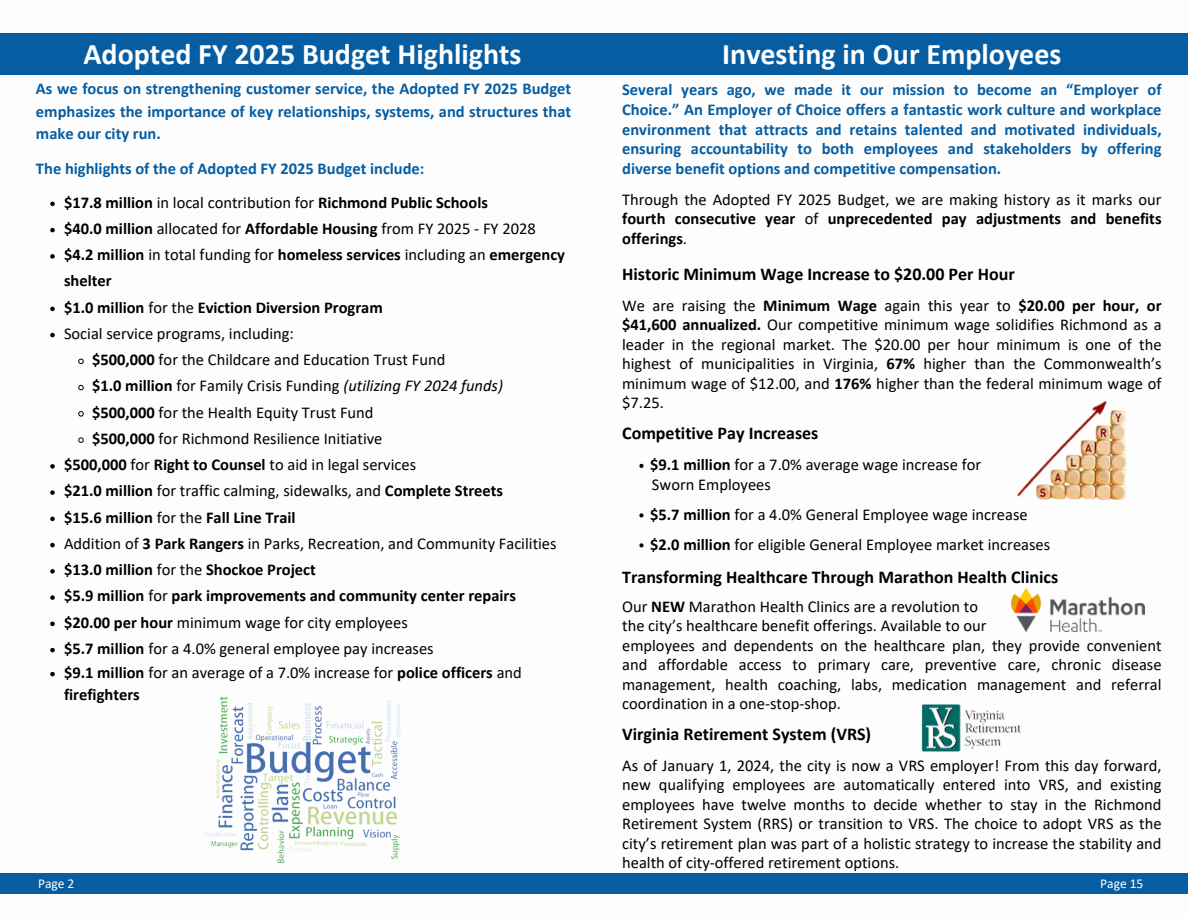
<style>
.page{position:relative;width:1188px;height:918px;background:#fff}
.page>*{position:absolute;margin:0;border:0;box-sizing:border-box;transform-origin:0 0}
.t1{font:700 30px "Calibri";color:#fff}
.t2{font:700 18px "Calibri";color:#000}
.t3{font:16.5px/19.5px "Calibri";color:#000;text-align:justify}
.t4{font:700 16.5px/19.5px "Calibri";color:#000}
.t5{font:700 16.5px/20px "Calibri";color:#065da2;text-align:justify}
.t6{font:13.5px "Calibri";color:#fff}
.s1{font-weight:400}
.s2{font-weight:700}
.s3{font-style:italic}
</style>
<div class="page">
<svg style="left:639px;top:464px;width:5px;height:4px"></svg>
<svg style="left:639px;top:513px;width:5px;height:4px"></svg>
<svg style="left:639px;top:543px;width:5px;height:4px"></svg>
<div style="left:0;top:33px;width:1188px;height:42px;background:#065da2"></div>
<div style="left:0;top:874px;width:1188px;height:20px;background:#065da2"></div>
<svg style="left:50px;top:202px;width:5px;height:4px"></svg>
<svg style="left:50px;top:228px;width:5px;height:4px"></svg>
<svg style="left:50px;top:254px;width:5px;height:5px"></svg>
<svg style="left:50px;top:307px;width:5px;height:4px"></svg>
<svg style="left:50px;top:333px;width:5px;height:4px"></svg>
<svg style="left:78px;top:358px;width:6px;height:7px"></svg>
<svg style="left:78px;top:384px;width:6px;height:7px"></svg>
<svg style="left:78px;top:411px;width:6px;height:6px"></svg>
<svg style="left:78px;top:437px;width:6px;height:6px"></svg>
<svg style="left:50px;top:464px;width:5px;height:5px"></svg>
<svg style="left:50px;top:490px;width:5px;height:5px"></svg>
<svg style="left:50px;top:517px;width:5px;height:4px"></svg>
<svg style="left:50px;top:543px;width:5px;height:4px"></svg>
<svg style="left:50px;top:569px;width:5px;height:5px"></svg>
<svg style="left:50px;top:595px;width:5px;height:5px"></svg>
<svg style="left:50px;top:622px;width:5px;height:4px"></svg>
<svg style="left:50px;top:648px;width:5px;height:4px"></svg>
<svg style="left:50px;top:672px;width:5px;height:4px"></svg>
<img style="left:204px;top:696px;width:197px;height:167px">
<img style="left:921px;top:704px;width:100px;height:48px">
<img style="left:1012px;top:588px;width:133px;height:43px">
<img style="left:1017px;top:401px;width:110px;height:100px">
<p class="t1" style="left:83px;top:42px;width:439px">Adopted FY 2025 Budget Highlights</p>
<p class="t5" style="left:36px;top:79px;width:537px;line-height:22.5px">As we focus on strengthening customer service, the Adopted FY 2025 Budget emphasizes the importance of key relationships, systems, and structures that make our city run.</p>
<p class="t5" style="left:36px;top:160px;width:390px">The highlights of the of Adopted FY 2025 Budget include:</p>
<p class="t4" style="left:64px;top:194px;width:425px">$17.8 million <span class="s1">in local contribution for</span> Richmond Public Schools</p>
<p class="t4" style="left:64px;top:220px;width:473px">$40.0 million <span class="s1">allocated for</span> Affordable Housing <span class="s1">from FY 2025 - FY 2028</span></p>
<p class="t4" style="left:64px;top:243px;width:503px;line-height:26.2px">$4.2 million <span class="s1">in total funding for</span> homeless services <span class="s1">including an</span> emergency shelter</p>
<p class="t4" style="left:64px;top:299px;width:320px">$1.0 million <span class="s1">for the</span> Eviction Diversion Program</p>
<p class="t3" style="left:64px;top:325px;width:231px">Social service programs, including:</p>
<p class="t3" style="left:92px;top:351px;width:355px"><span class="s2">$500,000</span> for the Childcare and Education Trust Fund</p>
<p class="t3" style="left:92px;top:377px;width:412px"><span class="s2">$1.0 million</span> for Family Crisis Funding <span class="s3">(utilizing FY 2024 funds)</span></p>
<h2 class="t3" style="left:92px;top:404px;width:283px"><span class="s2">$500,000</span> for the Health Equity Trust Fund</h2>
<h3 class="t3" style="left:92px;top:430px;width:292px"><span class="s2">$500,000</span> for Richmond Resilience Initiative</h3>
<h2 class="t3" style="left:64px;top:456px;width:354px"><span class="s2">$500,000</span> for <span class="s2">Right to Counsel</span> to aid in legal services</h2>
<h3 class="t3" style="left:64px;top:482px;width:441px"><span class="s2">$21.0 million</span> for traffic calming, sidewalks, and <span class="s2">Complete Streets</span></h3>
<h2 class="t4" style="left:64px;top:509px;width:233px">$15.6 million <span class="s1">for the</span> Fall Line Trail</h2>
<p class="t3" style="left:64px;top:535px;width:494px">Addition of <span class="s2">3 Park Rangers</span> in Parks, Recreation, and Community Facilities</p>
<h3 class="t4" style="left:64px;top:561px;width:253px">$13.0 million <span class="s1">for the</span> Shockoe Project</h3>
<p class="t4" style="left:64px;top:587px;width:454px">$5.9 million <span class="s1">for</span> park improvements and community center repairs</p>
<p class="t3" style="left:64px;top:614px;width:345px"><span class="s2">$20.00 per hour</span> minimum wage for city employees</p>
<h2 class="t3" style="left:64px;top:640px;width:371px"><span class="s2">$5.7 million</span> for a 4.0% general employee pay increases</h2>
<h3 class="t4" style="left:64px;top:662px;width:459px;line-height:22.5px">$9.1 million <span class="s1">for an average of a 7.0% increase for</span> police officers <span class="s1">and </span>firefighters</h3>
<p class="t1" style="left:722px;top:42px;width:341px">Investing in Our Employees</p>
<h1 class="t5" style="left:622px;top:81px;width:541px">Several years ago, we made it our mission to become an “Employer of Choice.” An Employer of Choice offers a fantastic work culture and workplace environment that attracts and retains talented and motivated individuals, ensuring accountability to both employees and stakeholders by offering diverse benefit options and competitive compensation.</h1>
<h1 class="t4" style="left:622px;top:191px;width:541px;text-align:justify"><span class="s1">Through the Adopted FY 2025 Budget, we are making history as it marks our </span>fourth consecutive year <span class="s1">of</span> unprecedented pay adjustments and benefits offerings<span class="s1">.</span></h1>
<h2 class="t2" style="left:622px;top:267px;width:394px">Historic Minimum Wage Increase to $20.00 Per Hour</h2>
<h2 class="t3" style="left:622px;top:297px;width:541px">We are raising the <span class="s2">Minimum Wage</span> again this year to <span class="s2">$20.00 per hour, or $41,600 annualized.</span> Our competitive minimum wage solidifies Richmond as a leader in the regional market. The $20.00 per hour minimum is one of the highest of municipalities in Virginia, <span class="s2">67%</span> higher than the Commonwealth’s minimum wage of $12.00, and <span class="s2">176%</span> higher than the federal minimum wage of $7.25.</h2>
<p class="t2" style="left:622px;top:426px;width:198px">Competitive Pay Increases</p>
<p class="t3" style="left:650px;top:456px;width:332px"><span class="s2">$9.1 million</span> for a 7.0% average wage increase for</p>
<p class="t3" style="left:652px;top:476px;width:120px">Sworn Employees</p>
<p class="t3" style="left:650px;top:506px;width:379px"><span class="s2">$5.7 million</span> for a 4.0% General Employee wage increase</p>
<p class="t3" style="left:650px;top:536px;width:402px"><span class="s2">$2.0 million</span> for eligible General Employee market increases</p>
<p class="t2" style="left:622px;top:569px;width:438px">Transforming Healthcare Through Marathon Health Clinics</p>
<p class="t3" style="left:622px;top:598px;width:541px;text-align:left">Our <span class="s2">NEW</span> Marathon Health Clinics are a revolution to<br>the city’s healthcare benefit offerings. Available to our<br>employees and dependents on the healthcare plan, they provide convenient and affordable access to primary care, preventive care, chronic disease management, health coaching, labs, medication management and referral coordination in a one-stop-shop.</p>
<p class="t2" style="left:622px;top:727px;width:251px">Virginia Retirement System (VRS)</p>
<p class="t3" style="left:622px;top:757px;width:541px">As of January 1, 2024, the city is now a VRS employer! From this day forward, new qualifying employees are automatically entered into VRS, and existing employees have twelve months to decide whether to stay in the Richmond Retirement System (RRS) or transition to VRS. The choice to adopt VRS as the city’s retirement plan was part of a holistic strategy to increase the stability and health of city-offered retirement options.</p>
<p class="t6" style="left:38px;top:878px;width:38px">Page 2</p>
<p class="t6" style="left:1100px;top:878px;width:45px">Page 15</p>
</div>
